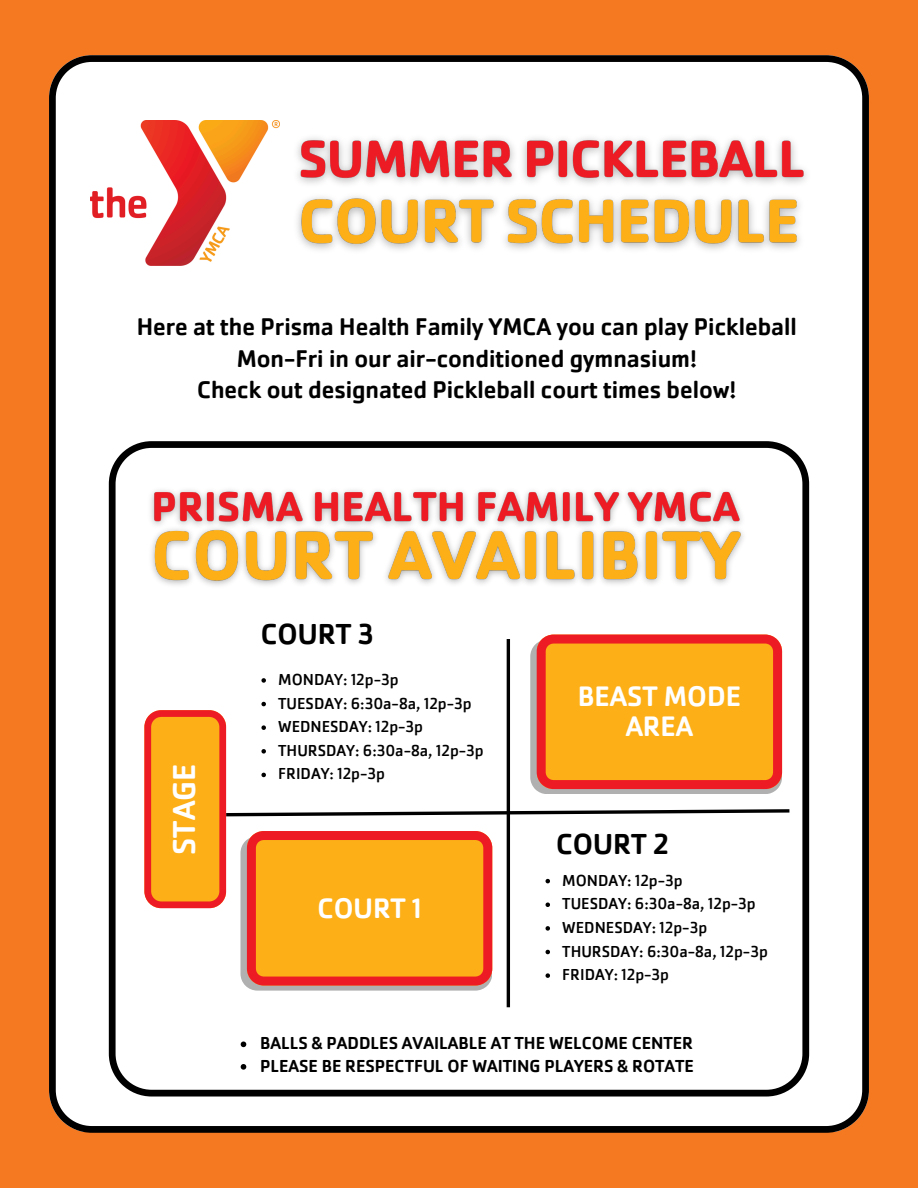
<style>
.page{position:relative;width:918px;height:1188px;background:#f47920}
.page>*{position:absolute;margin:0;border:0;box-sizing:border-box;transform-origin:0 0}
.t1{font:500 32.85px "Cachet Pro";color:#fff}
.t2{font:500 30px "Cachet Pro";color:#000}
.t3{font:500 29.25px/30px "Cachet Pro";color:#fff;text-align:center}
.t4{font:500 25.05px/31.5px "Cachet Pro";color:#000;text-align:center}
.t5{font:500 18px "Cachet Pro";color:#000}
.t6{font:16.5px "Cachet Pro";color:#000}
</style>
<div class="page">
<div style="left:49px;top:55px;width:820px;height:1078px;background:#fff"></div>
<svg style="left:109px;top:441px;width:700px;height:656px;background:#e2e2e2"></svg>
<hr style="left:507px;top:639px;width:3px;height:368px;background:#000">
<img style="left:91px;top:121px;width:189px;height:145px">
<img style="left:143px;top:481px;width:609px;height:119px">
<svg style="left:241px;top:1042px;width:5px;height:5px"></svg>
<svg style="left:241px;top:1064px;width:5px;height:6px"></svg>
<img style="left:287px;top:124px;width:532px;height:138px">
<svg style="left:144px;top:635px;width:649px;height:356px;background:#f7cf9f"></svg>
<p class="t4" style="left:137px;top:311px;width:662px">Here at the Prisma Health Family YMCA you can play Pickleball<br>Mon-Fri in our air-conditioned gymnasium!</p>
<p class="t4" style="left:197px;top:374px;width:541px">Check out designated Pickleball court times below!</p>
<p class="t1" style="left:163px;top:855px;width:92px;rotate:-90deg">STAGE</p>
<h3 class="t2" style="left:261px;top:615px;width:114px">COURT 3</h3>
<h3 class="t6" style="left:278px;top:669px;width:122px">MONDAY: 12p-3p</h3>
<p class="t6" style="left:278px;top:693px;width:195px">TUESDAY: 6:30a-8a, 12p-3p</p>
<p class="t6" style="left:278px;top:716px;width:146px">WEDNESDAY: 12p-3p</p>
<p class="t6" style="left:278px;top:740px;width:207px">THURSDAY: 6:30a-8a, 12p-3p</p>
<p class="t6" style="left:278px;top:763px;width:108px">FRIDAY: 12p-3p</p>
<h4 class="t3" style="left:318px;top:893px;width:106px">COURT 1</h4>
<h3 class="t3" style="left:578px;top:682px;width:165px">BEAST MODE<br>AREA</h3>
<h3 class="t2" style="left:556px;top:825px;width:114px">COURT 2</h3>
<p class="t6" style="left:562px;top:870px;width:122px">MONDAY: 12p-3p</p>
<p class="t6" style="left:562px;top:893px;width:195px">TUESDAY: 6:30a-8a, 12p-3p</p>
<p class="t6" style="left:562px;top:917px;width:146px">WEDNESDAY: 12p-3p</p>
<p class="t6" style="left:562px;top:941px;width:207px">THURSDAY: 6:30a-8a, 12p-3p</p>
<p class="t6" style="left:562px;top:964px;width:108px">FRIDAY: 12p-3p</p>
<p class="t5" style="left:260px;top:1032px;width:435px">BALLS &amp; PADDLES AVAILABLE AT THE WELCOME CENTER</p>
<h3 class="t5" style="left:260px;top:1054px;width:436px">PLEASE BE RESPECTFUL OF WAITING PLAYERS &amp; ROTATE</h3>
</div>
